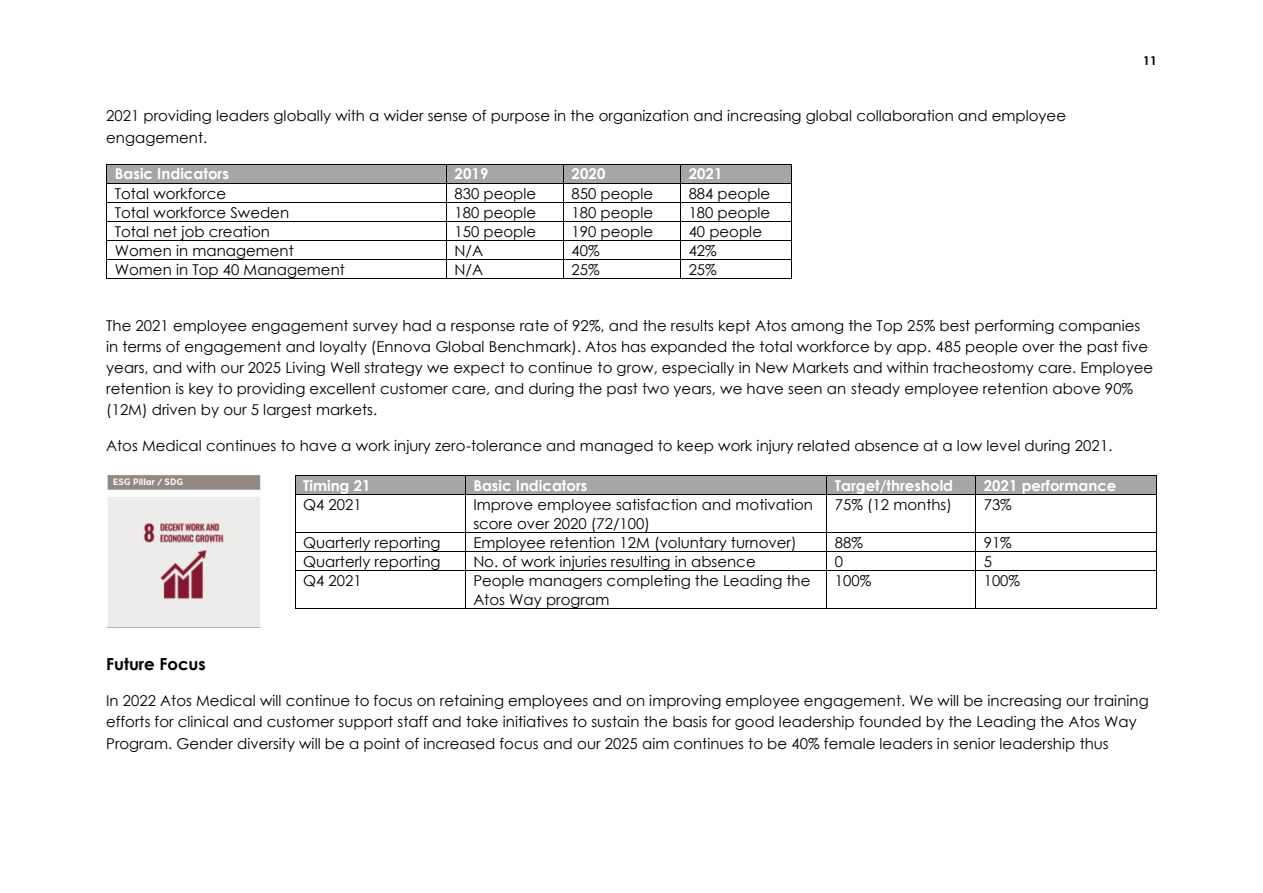
<style>
.page{position:relative;width:1263px;height:893px;background:#fff}
.page>*{position:absolute;margin:0;border:0;box-sizing:border-box;transform-origin:0 0}
.t1{font:700 16.5px "Century Gothic";color:#000}
.t2{font:15px/21.1px "Century Gothic";color:#000}
.t3{font:700 15px "Century Gothic";color:#fff}
.t4{font:700 12px "Century Gothic";color:#000}
</style>
<div class="page">
<div style="left:107px;top:164px;width:339px;height:19px;background:#a6a6a6"></div>
<div style="left:447px;top:164px;width:116px;height:19px;background:#a6a6a6"></div>
<div style="left:564px;top:164px;width:116px;height:19px;background:#a6a6a6"></div>
<div style="left:681px;top:164px;width:110px;height:19px;background:#a6a6a6"></div>
<hr style="left:107px;top:164px;width:339px;height:1px;background:#000">
<hr style="left:447px;top:164px;width:116px;height:1px;background:#000">
<hr style="left:564px;top:164px;width:116px;height:1px;background:#000">
<hr style="left:681px;top:164px;width:110px;height:1px;background:#000">
<hr style="left:107px;top:183px;width:339px;height:1px;background:#000">
<hr style="left:447px;top:183px;width:116px;height:1px;background:#000">
<hr style="left:564px;top:183px;width:116px;height:1px;background:#000">
<hr style="left:681px;top:183px;width:110px;height:1px;background:#000">
<hr style="left:107px;top:202px;width:339px;height:1px;background:#000">
<hr style="left:447px;top:202px;width:116px;height:1px;background:#000">
<hr style="left:564px;top:202px;width:116px;height:1px;background:#000">
<hr style="left:681px;top:202px;width:110px;height:1px;background:#000">
<hr style="left:107px;top:221px;width:339px;height:1px;background:#000">
<hr style="left:447px;top:221px;width:116px;height:1px;background:#000">
<hr style="left:564px;top:221px;width:116px;height:1px;background:#000">
<hr style="left:681px;top:221px;width:110px;height:1px;background:#000">
<hr style="left:107px;top:240px;width:339px;height:1px;background:#000">
<hr style="left:447px;top:240px;width:116px;height:1px;background:#000">
<hr style="left:564px;top:240px;width:116px;height:1px;background:#000">
<hr style="left:681px;top:240px;width:110px;height:1px;background:#000">
<hr style="left:107px;top:259px;width:339px;height:1px;background:#000">
<hr style="left:447px;top:259px;width:116px;height:1px;background:#000">
<hr style="left:564px;top:259px;width:116px;height:1px;background:#000">
<hr style="left:681px;top:259px;width:110px;height:1px;background:#000">
<svg style="left:106px;top:164px;width:1px;height:115px"></svg>
<hr style="left:107px;top:278px;width:339px;height:1px;background:#000">
<svg style="left:446px;top:164px;width:1px;height:115px"></svg>
<hr style="left:447px;top:278px;width:116px;height:1px;background:#000">
<svg style="left:563px;top:164px;width:1px;height:115px"></svg>
<hr style="left:564px;top:278px;width:116px;height:1px;background:#000">
<svg style="left:680px;top:164px;width:1px;height:115px"></svg>
<hr style="left:681px;top:278px;width:110px;height:1px;background:#000">
<svg style="left:791px;top:164px;width:1px;height:115px"></svg>
<img style="left:106px;top:474px;width:155px;height:154px">
<div style="left:295px;top:476px;width:170px;height:18px;background:#a6a6a6"></div>
<div style="left:466px;top:476px;width:360px;height:18px;background:#a6a6a6"></div>
<div style="left:827px;top:476px;width:148px;height:18px;background:#a6a6a6"></div>
<div style="left:976px;top:476px;width:180px;height:18px;background:#a6a6a6"></div>
<hr style="left:295px;top:475px;width:170px;height:1px;background:#000">
<hr style="left:466px;top:475px;width:360px;height:1px;background:#000">
<hr style="left:827px;top:475px;width:148px;height:1px;background:#000">
<hr style="left:976px;top:475px;width:180px;height:1px;background:#000">
<svg style="left:295px;top:476px;width:1px;height:18px"></svg>
<hr style="left:295px;top:494px;width:170px;height:1px;background:#000">
<svg style="left:465px;top:475px;width:1px;height:20px"></svg>
<hr style="left:466px;top:494px;width:360px;height:1px;background:#000">
<svg style="left:826px;top:475px;width:1px;height:20px"></svg>
<hr style="left:827px;top:494px;width:148px;height:1px;background:#000">
<svg style="left:975px;top:475px;width:1px;height:20px"></svg>
<hr style="left:976px;top:494px;width:180px;height:1px;background:#000">
<svg style="left:1156px;top:475px;width:1px;height:20px"></svg>
<hr style="left:295px;top:495px;width:1px;height:37px;background:#000">
<hr style="left:465px;top:495px;width:1px;height:37px;background:#000">
<hr style="left:826px;top:495px;width:1px;height:37px;background:#000">
<hr style="left:975px;top:495px;width:1px;height:37px;background:#000">
<hr style="left:1156px;top:495px;width:1px;height:37px;background:#000">
<hr style="left:295px;top:532px;width:170px;height:1px;background:#000">
<hr style="left:466px;top:532px;width:360px;height:1px;background:#000">
<hr style="left:827px;top:532px;width:148px;height:1px;background:#000">
<hr style="left:976px;top:532px;width:180px;height:1px;background:#000">
<hr style="left:295px;top:551px;width:170px;height:1px;background:#000">
<hr style="left:466px;top:551px;width:360px;height:1px;background:#000">
<hr style="left:827px;top:551px;width:148px;height:1px;background:#000">
<hr style="left:976px;top:551px;width:180px;height:1px;background:#000">
<svg style="left:295px;top:533px;width:1px;height:37px"></svg>
<hr style="left:295px;top:570px;width:170px;height:1px;background:#000">
<svg style="left:465px;top:532px;width:1px;height:39px"></svg>
<hr style="left:466px;top:570px;width:360px;height:1px;background:#000">
<svg style="left:826px;top:532px;width:1px;height:39px"></svg>
<hr style="left:827px;top:570px;width:148px;height:1px;background:#000">
<svg style="left:975px;top:532px;width:1px;height:39px"></svg>
<hr style="left:976px;top:570px;width:180px;height:1px;background:#000">
<svg style="left:1156px;top:532px;width:1px;height:39px"></svg>
<hr style="left:295px;top:571px;width:1px;height:37px;background:#000">
<hr style="left:295px;top:608px;width:170px;height:1px;background:#000">
<hr style="left:465px;top:571px;width:1px;height:37px;background:#000">
<hr style="left:466px;top:608px;width:360px;height:1px;background:#000">
<hr style="left:826px;top:571px;width:1px;height:37px;background:#000">
<hr style="left:827px;top:608px;width:148px;height:1px;background:#000">
<hr style="left:975px;top:571px;width:1px;height:37px;background:#000">
<hr style="left:976px;top:608px;width:180px;height:1px;background:#000">
<hr style="left:1156px;top:571px;width:1px;height:37px;background:#000">
<p class="t2" style="left:106px;top:105px;width:961px">2021 providing leaders globally with a wider sense of purpose in the organization and increasing global collaboration and employee engagement.</p>
<p class="t3" style="left:115px;top:164px;width:116px">Basic Indicators</p>
<p class="t3" style="left:455px;top:164px;width:35px">2019</p>
<p class="t3" style="left:572px;top:164px;width:35px">2020</p>
<p class="t3" style="left:689px;top:164px;width:35px">2021</p>
<p class="t2" style="left:115px;top:182px;width:113px">Total workforce</p>
<p class="t2" style="left:455px;top:182px;width:83px">830 people</p>
<p class="t2" style="left:572px;top:182px;width:83px">850 people</p>
<p class="t2" style="left:689px;top:182px;width:83px">884 people</p>
<p class="t2" style="left:115px;top:201px;width:176px">Total workforce Sweden</p>
<p class="t2" style="left:455px;top:201px;width:83px">180 people</p>
<p class="t2" style="left:572px;top:201px;width:83px">180 people</p>
<p class="t2" style="left:689px;top:201px;width:83px">180 people</p>
<p class="t2" style="left:115px;top:220px;width:157px">Total net job creation</p>
<p class="t2" style="left:455px;top:220px;width:83px">150 people</p>
<p class="t2" style="left:572px;top:220px;width:83px">190 people</p>
<p class="t2" style="left:689px;top:220px;width:75px">40 people</p>
<p class="t2" style="left:115px;top:239px;width:180px">Women in management</p>
<p class="t2" style="left:455px;top:239px;width:30px">N/A</p>
<p class="t2" style="left:572px;top:239px;width:30px">40%</p>
<p class="t2" style="left:689px;top:239px;width:30px">42%</p>
<p class="t2" style="left:115px;top:259px;width:232px">Women in Top 40 Management</p>
<p class="t2" style="left:455px;top:259px;width:30px">N/A</p>
<p class="t2" style="left:572px;top:259px;width:30px">25%</p>
<p class="t2" style="left:689px;top:259px;width:30px">25%</p>
<p class="t4" style="left:1143px;top:53px;width:15px">11</p>
<p class="t2" style="left:106px;top:314px;width:1048px">The 2021 employee engagement survey had a response rate of 92%, and the results kept Atos among the Top 25% best performing companies in terms of engagement and loyalty (Ennova Global Benchmark). Atos has expanded the total workforce by app. 485 people over the past five years, and with our 2025 Living Well strategy we expect to continue to grow, especially in New Markets and within tracheostomy care. Employee retention is key to providing excellent customer care, and during the past two years, we have seen an steady employee retention above 90% (12M) driven by our 5 largest markets.</p>
<p class="t2" style="left:106px;top:435px;width:1008px">Atos Medical continues to have a work injury zero-tolerance and managed to keep work injury related absence at a low level during 2021.</p>
<p class="t3" style="left:303px;top:476px;width:69px">Timing 21</p>
<p class="t3" style="left:473px;top:476px;width:116px">Basic Indicators</p>
<p class="t3" style="left:835px;top:476px;width:120px">Target/threshold</p>
<p class="t3" style="left:984px;top:476px;width:134px">2021 performance</p>
<p class="t2" style="left:303px;top:494px;width:60px">Q4 2021</p>
<p class="t2" style="left:473px;top:495px;width:341px;line-height:18.3px">Improve employee satisfaction and motivation score over 2020 (72/100)</p>
<p class="t2" style="left:835px;top:494px;width:119px">75% (12 months)</p>
<p class="t2" style="left:984px;top:494px;width:30px">73%</p>
<p class="t2" style="left:303px;top:531px;width:139px">Quarterly reporting</p>
<p class="t2" style="left:473px;top:531px;width:325px">Employee retention 12M (voluntary turnover)</p>
<p class="t2" style="left:835px;top:531px;width:30px">88%</p>
<p class="t2" style="left:984px;top:531px;width:30px">91%</p>
<p class="t2" style="left:303px;top:550px;width:139px">Quarterly reporting</p>
<p class="t2" style="left:473px;top:550px;width:284px">No. of work injuries resulting in absence</p>
<p class="t2" style="left:835px;top:550px;width:10px">0</p>
<p class="t2" style="left:984px;top:550px;width:10px">5</p>
<p class="t2" style="left:303px;top:570px;width:60px">Q4 2021</p>
<p class="t2" style="left:473px;top:571px;width:339px;line-height:18.3px">People managers completing the Leading the<br>Atos Way program</p>
<p class="t2" style="left:835px;top:570px;width:38px">100%</p>
<p class="t2" style="left:984px;top:570px;width:38px">100%</p>
<p class="t1" style="left:106px;top:653px;width:101px">Future Focus</p>
<p class="t2" style="left:106px;top:690px;width:1044px">In 2022 Atos Medical will continue to focus on retaining employees and on improving employee engagement. We will be increasing our training efforts for clinical and customer support staff and take initiatives to sustain the basis for good leadership founded by the Leading the Atos Way<br>Program. Gender diversity will be a point of increased focus and our 2025 aim continues to be 40% female leaders in senior leadership thus</p>
</div>
